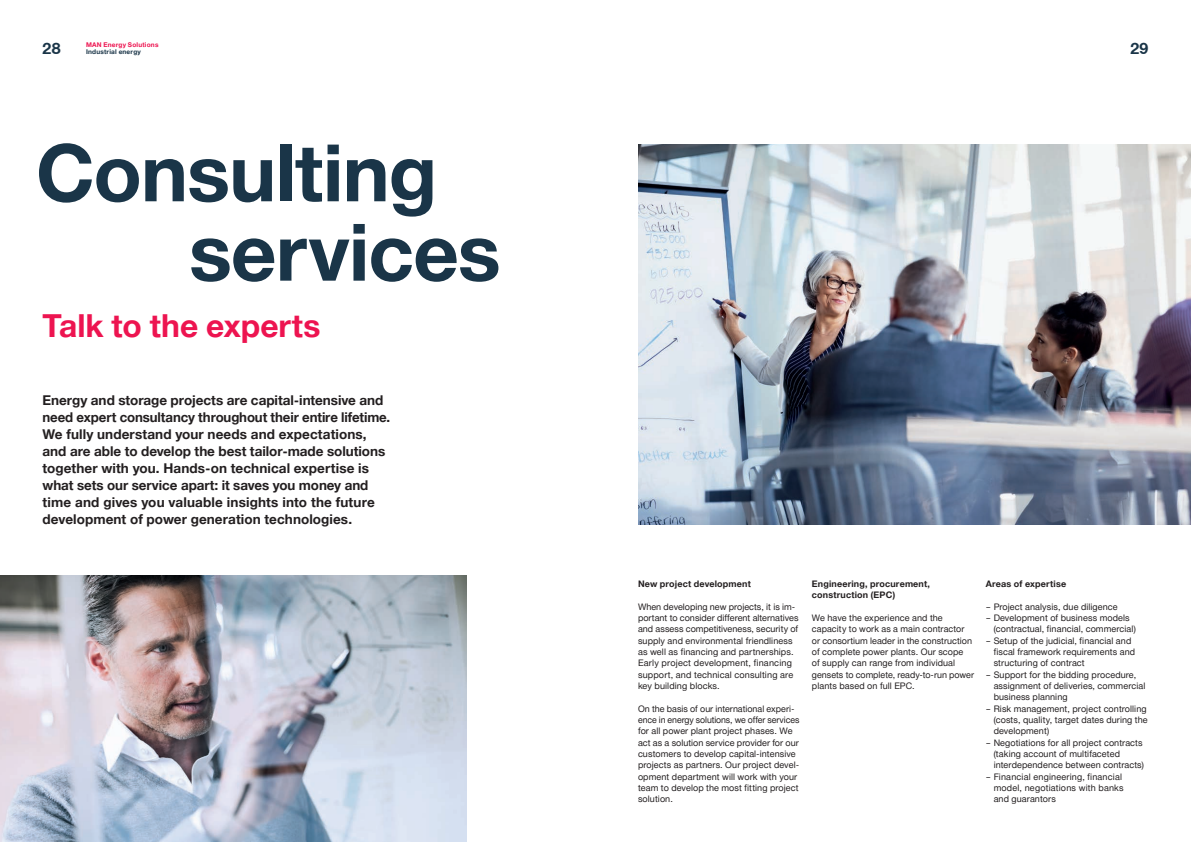
<style>
.page{position:relative;width:1191px;height:842px;background:#fff}
.page>*{position:absolute;margin:0;border:0;box-sizing:border-box;transform-origin:0 0}
.A4_11_Headline_2{font:700 79.4px "Man Global";letter-spacing:-.01em;color:#1a3548}
.A4_12_Headline_3{font:700 31.7px "Man Global";color:#ed1450}
.t1{font:700 16px "Man Global";color:#1a3548}
.A4_20_Teaser_text{font:700 13.5px/17px "Man Global";color:#231f20}
.A4_21_Copy{font:9px/11.3px "Man Global";letter-spacing:.01em;color:#231f20}
.A4_13_Headline_4{font:700 9px/11.3px "Man Global";letter-spacing:.02em;color:#231f20}
.t2{font:700 6.5px "Man Global";letter-spacing:.03em;color:#ed1450}
.t3{font:700 6.5px "Man Global";letter-spacing:.03em;color:#1a3548}
</style>
<div class="page">
<img style="left:0;top:575px;width:466px;height:267px">
<img style="left:638px;top:145px;width:553px;height:379px">
<p class="t2" style="left:86px;top:41px;width:74px">MAN Energy Solutions</p>
<h3 class="t1" style="left:43px;top:39px;width:20px">28</h3>
<p class="t3" style="left:86px;top:48px;width:56px">Industrial energy</p>
<h3 class="t1" style="left:1130px;top:39px;width:20px">29</h3>
<p class="A4_11_Headline_2" style="left:36px;top:127px;width:403px">Consulting</p>
<p class="A4_11_Headline_2" style="left:189px;top:207px;width:313px">services</p>
<p class="A4_12_Headline_3" style="left:43px;top:308px;width:279px">Talk to the experts</p>
<p class="A4_20_Teaser_text" style="left:43px;top:392px;width:349px">Energy and storage projects are capital-intensive and need expert consultancy throughout their entire lifetime.<br>We fully understand your needs and expectations, and are able to develop the best tailor-made solutions together with you. Hands-on technical expertise is what sets our service apart: it saves you money and time and gives you valuable insights into the future development of power generation technologies.</p>
<p class="A4_13_Headline_4" style="left:638px;top:578px;width:114px">New project development</p>
<p class="A4_21_Copy" style="left:638px;top:601px;width:162px">When developing new projects, it is im&shy;portant to consider different alternatives and assess competitiveness, security of supply and environmental friendliness as well as financing and partnerships.<br>Early project development, financing support, and technical consulting are key building blocks.</p>
<p class="A4_21_Copy" style="left:638px;top:703px;width:163px">On the basis of our international experi&shy;ence in energy solutions, we offer services for all power plant project phases. We act as a solution service provider for our customers to develop capital-intensive projects as partners. Our project devel&shy;opment department will work with your team to develop the most fitting project solution.</p>
<p class="A4_13_Headline_4" style="left:812px;top:578px;width:120px">Engineering, procurement, construction (EPC)</p>
<p class="A4_21_Copy" style="left:812px;top:612px;width:164px">We have the experience and the capacity to work as a main contractor or consortium leader in the construction of complete power plants. Our scope<br>of supply can range from individual gensets to complete, ready-to-run power plants based on full EPC.</p>
<p class="A4_13_Headline_4" style="left:986px;top:578px;width:82px">Areas of expertise</p>
<p class="A4_21_Copy" style="left:986px;top:601px;width:133px">– Project analysis, due diligence</p>
<p class="A4_21_Copy" style="left:993px;top:612px;width:144px;text-indent:-8px">– Development of business models (contractual, financial, commercial)</p>
<p class="A4_21_Copy" style="left:993px;top:635px;width:143px;text-indent:-8px">– Setup of the judicial, financial and fiscal framework requirements and structuring of contract</p>
<p class="A4_21_Copy" style="left:993px;top:669px;width:153px;text-indent:-8px">– Support for the bidding procedure, assignment of deliveries, commercial business planning</p>
<p class="A4_21_Copy" style="left:993px;top:703px;width:156px;text-indent:-8px">– Risk management, project controlling (costs, quality, target dates during the development)</p>
<p class="A4_21_Copy" style="left:993px;top:737px;width:152px;text-indent:-8px">– Negotiations for all project contracts (taking account of multifaceted interdependence between contracts)</p>
<p class="A4_21_Copy" style="left:993px;top:771px;width:131px;text-indent:-8px">– Financial engineering, financial model, negotiations with banks and guarantors</p>
</div>
